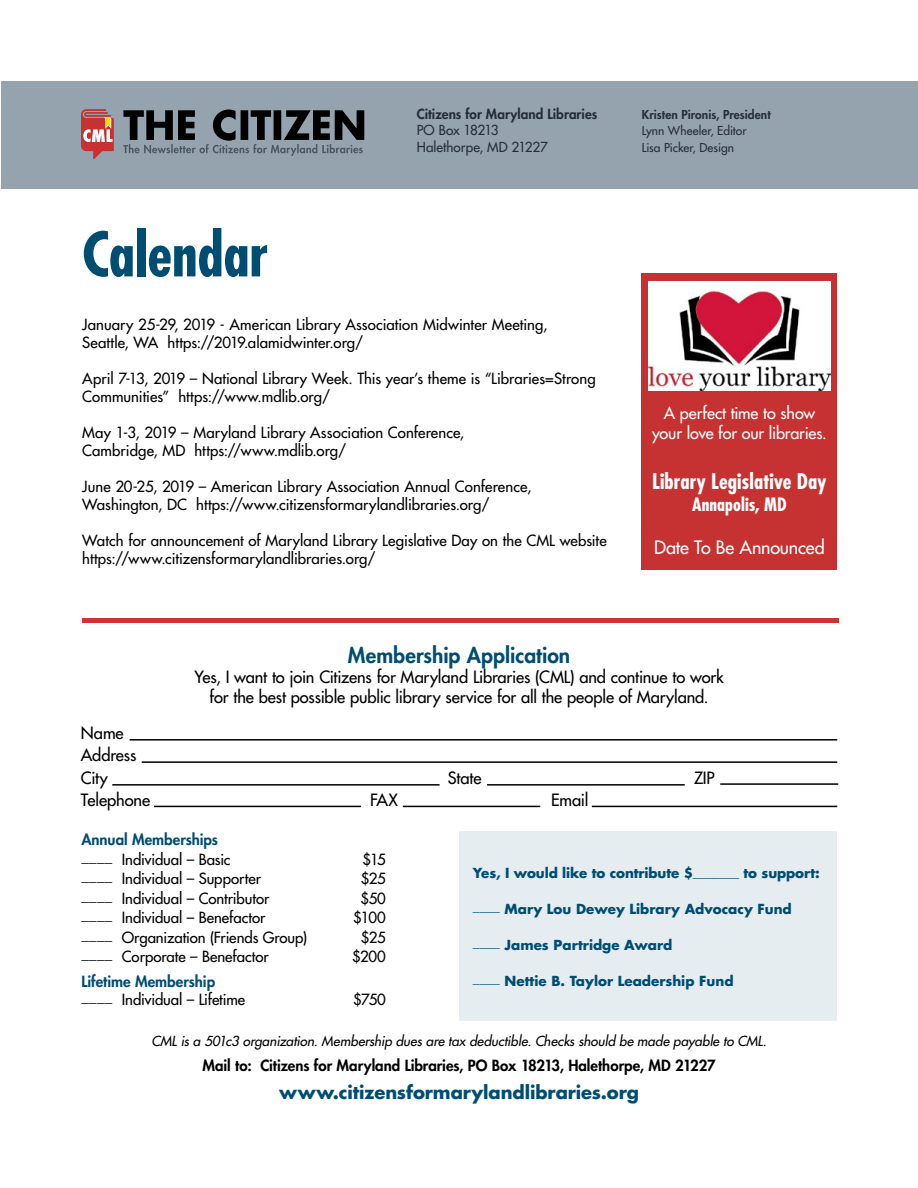
<style>
.page{position:relative;width:918px;height:1188px;background:#fff}
.page>*{position:absolute;margin:0;border:0;box-sizing:border-box;transform-origin:0 0}
.t1{font:700 condensed 60px "Futura Std";color:#004d72}
.t2{font:700 condensed 21.15px "Futura Std";color:#fff}
.t3{font:800 21px "Futura Std";color:#004d72}
.t4{font:700 18px "Futura Std";letter-spacing:-.005em;color:#004d72}
.t5{font:500 18px "Futura Std";letter-spacing:-.01em;color:#fff}
.t6{font:700 condensed 18px "Futura Std";letter-spacing:.005em;color:#fff}
.t7{font:500 16.5px/22.5px "Futura Std";letter-spacing:-.005em;color:#000;text-align:center}
.t8{font:500 16.2px/19.5px "Futura Std";letter-spacing:-.01em;color:#fff;text-align:center}
.t9{font:500 15px/18px "Futura Std";color:#000}
.t10{font:800 15px "Futura Std";color:#000}
.t11{font:800 15px "Futura Std";color:#004d72}
.t12{font:700 13.5px "Futura Std";color:#004d72}
.t13{font:italic 500 13.5px "Futura Std";color:#000}
.t14{font:800 13.5px "Futura Std";color:#232c38}
.t15{font:500 13.5px/16.5px "Futura Std";color:#252e3a}
.t16{font:500 12px/16.5px "Futura Std";letter-spacing:.005em;color:#252e3a}
.t17{font:800 12px "Futura Std";letter-spacing:.005em;color:#252e3a}
</style>
<div class="page">
<div style="left:642px;top:273px;width:195px;height:297px;background:#c63131"></div>
<div style="left:1px;top:81px;width:917px;height:108px;background:#95a3ae"></div>
<svg style="left:81px;top:109px;width:33px;height:50px"></svg>
<svg style="left:123px;top:110px;width:241px;height:46px"></svg>
<hr style="left:130px;top:739px;width:707px;height:2px;background:#000">
<hr style="left:720px;top:783px;width:118px;height:2px;background:#000">
<hr style="left:142px;top:761px;width:695px;height:2px;background:#000">
<hr style="left:112px;top:784px;width:328px;height:2px;background:#000">
<hr style="left:487px;top:784px;width:198px;height:2px;background:#000">
<hr style="left:592px;top:806px;width:245px;height:1px;background:#000">
<hr style="left:403px;top:806px;width:137px;height:1px;background:#000">
<hr style="left:154px;top:806px;width:207px;height:1px;background:#000">
<hr style="left:82px;top:619px;width:756px;height:4px;background:#c33">
<img style="left:648px;top:281px;width:183px;height:109px">
<div style="left:459px;top:832px;width:378px;height:189px;background:#e6edf1"></div>
<h1 class="t1" style="left:82px;top:217px;width:188px">Calendar</h1>
<p class="t14" style="left:417px;top:105px;width:182px">Citizens for Maryland Libraries</p>
<p class="t15" style="left:417px;top:122px;width:132px">PO Box 18213<br>Halethorpe, MD 21227</p>
<p class="t9" style="left:82px;top:316px;width:467px">January 25-29, 2019 - American Library Association Midwinter Meeting,<br>Seattle, WA https://2019.alamidwinter.org/</p>
<p class="t9" style="left:82px;top:370px;width:515px">April 7-13, 2019 – National Library Week. This year’s theme is “Libraries=Strong<br>Communities” https://www.mdlib.org/</p>
<p class="t9" style="left:82px;top:424px;width:384px">May 1-3, 2019 – Maryland Library Association Conference,<br>Cambridge, MD https://www.mdlib.org/</p>
<p class="t9" style="left:82px;top:478px;width:451px">June 20-25, 2019 – American Library Association Annual Conference,<br>Washington, DC https://www.citizensformarylandlibraries.org/</p>
<p class="t9" style="left:82px;top:532px;width:526px">Watch for announcement of Maryland Library Legislative Day on the CML website https://www.citizensformarylandlibraries.org/</p>
<p class="t17" style="left:642px;top:107px;width:130px">Kristen Pironis, President</p>
<p class="t16" style="left:642px;top:123px;width:106px">Lynn Wheeler, Editor<br>Lisa Picker, Design</p>
<p class="t8" style="left:652px;top:404px;width:176px">A perfect time to show your love for our libraries.</p>
<h2 class="t2" style="left:652px;top:469px;width:176px">Library Legislative Day</h2>
<p class="t6" style="left:692px;top:493px;width:96px">Annapolis, MD</p>
<p class="t5" style="left:654px;top:536px;width:172px">Date To Be Announced</p>
<p class="t7" style="left:81px;top:722px;width:57px;text-align:left">Name<br>Address<br>City</p>
<h3 class="t3" style="left:348px;top:642px;width:224px">Membership Application</h3>
<p class="t7" style="left:194px;top:667px;width:531px;line-height:19.8px">Yes, I want to join Citizens for Maryland Libraries (CML) and continue to work for the best possible public library service for all the people of Maryland.</p>
<p class="t7" style="left:448px;top:767px;width:35px">State</p>
<p class="t7" style="left:694px;top:767px;width:22px">ZIP</p>
<p class="t7" style="left:81px;top:789px;width:71px">Telephone</p>
<p class="t7" style="left:370px;top:789px;width:30px">FAX</p>
<p class="t7" style="left:551px;top:789px;width:39px">Email</p>
<p class="t11" style="left:81px;top:830px;width:138px">Annual Memberships</p>
<p class="t9" style="left:81px;top:850px;width:151px">____ Individual – Basic</p>
<p class="t9" style="left:363px;top:850px;width:25px">$15</p>
<p class="t9" style="left:81px;top:870px;width:181px">____ Individual – Supporter</p>
<p class="t9" style="left:361px;top:870px;width:27px">$25</p>
<p class="t9" style="left:81px;top:889px;width:189px">____ Individual – Contributor</p>
<p class="t9" style="left:360px;top:889px;width:27px">$50</p>
<p class="t9" style="left:81px;top:909px;width:185px">____ Individual – Benefactor</p>
<p class="t9" style="left:353px;top:909px;width:34px">$100</p>
<p class="t9" style="left:81px;top:928px;width:227px">____ Organization (Friends Group)</p>
<p class="t9" style="left:361px;top:928px;width:27px">$25</p>
<p class="t9" style="left:81px;top:948px;width:189px">____ Corporate – Benefactor</p>
<p class="t9" style="left:352px;top:948px;width:35px">$200</p>
<p class="t11" style="left:81px;top:972px;width:135px">Lifetime Membership</p>
<p class="t9" style="left:81px;top:990px;width:165px">____ Individual – Lifetime</p>
<p class="t9" style="left:353px;top:990px;width:34px">$750</p>
<p class="t12" style="left:473px;top:864px;width:348px">Yes, I would like to contribute $_______ to support:</p>
<p class="t12" style="left:473px;top:900px;width:320px">____ Mary Lou Dewey Library Advocacy Fund</p>
<p class="t12" style="left:473px;top:936px;width:201px">____ James Partridge Award</p>
<p class="t12" style="left:473px;top:972px;width:262px">____ Nettie B. Taylor Leadership Fund</p>
<p class="t13" style="left:152px;top:1033px;width:616px">CML is a 501c3 organization. Membership dues are tax deductible. Checks should be made payable to CML.</p>
<p class="t10" style="left:203px;top:1056px;width:515px">Mail to: Citizens for Maryland Libraries, PO Box 18213, Halethorpe, MD 21227</p>
<p class="t4" style="left:279px;top:1081px;width:361px">www.citizensformarylandlibraries.org</p>
</div>
